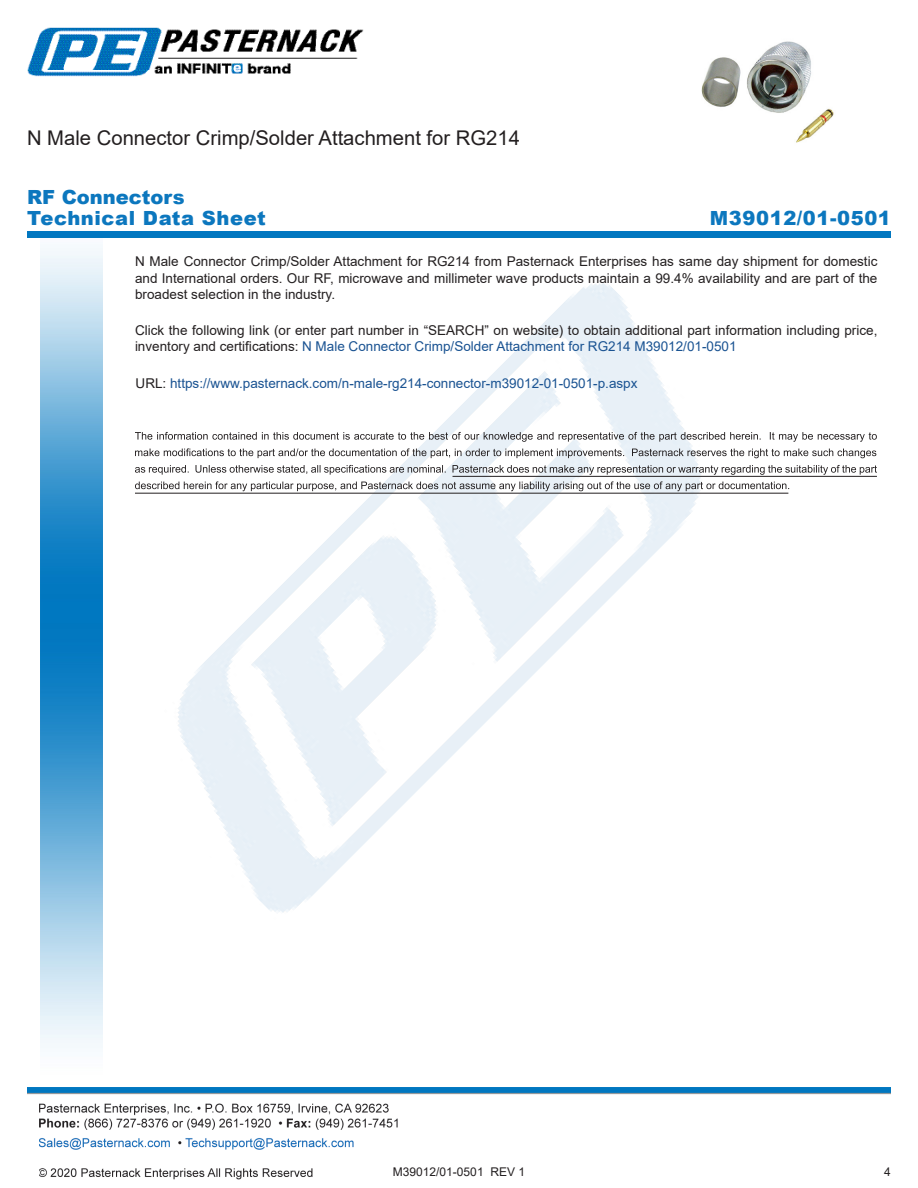
<style>
.page{position:relative;width:918px;height:1188px;background:#fff}
.page>*{position:absolute;margin:0;border:0;box-sizing:border-box;transform-origin:0 0}
.Web_Description_Para{font:20.25px "Arial";color:#231f20}
.t1{font:900 19.5px "Arial";letter-spacing:.03em;color:#0c77be}
.t2{font:900 19.5px "Arial";color:#0c77be}
.Web_Description_Para-2{font:13.5px/16.2px "Arial";color:#231f20;text-align:justify}
.Web_Description_Para-3{font:13.5px "Arial";color:#1a5392}
.t3{font:12px "Arial";color:#231f20}
.s1{color:#1a5392}
.s2{color:#231f20}
</style>
<div class="page">
<img style="left:39px;top:1103px;width:359px;height:77px">
<img style="left:102px;top:248px;width:719px;height:722px">
<img style="left:40px;top:237px;width:62px;height:811px">
<img style="left:27px;top:1088px;width:864px;height:7px">
<div style="left:27px;top:231px;width:864px;height:6px;background:#0177c0"></div>
<img style="left:27px;top:27px;width:337px;height:50px">
<svg style="left:135px;top:432px;width:742px;height:10px"></svg>
<svg style="left:135px;top:448px;width:741px;height:10px"></svg>
<svg style="left:135px;top:465px;width:742px;height:10px"></svg>
<svg style="left:135px;top:481px;width:654px;height:10px"></svg>
<hr style="left:453px;top:476px;width:424px;height:1px;background:#231f20">
<hr style="left:135px;top:493px;width:653px;height:1px;background:#231f20">
<img style="left:701px;top:41px;width:133px;height:102px">
<h1 class="Web_Description_Para" style="left:27px;top:124px;width:494px">N Male Connector Crimp/Solder Attachment for RG214</h1>
<p class="t2" style="left:27px;top:183px;width:159px">RF Connectors</p>
<p class="t1" style="left:27px;top:204px;width:240px">Technical Data Sheet</p>
<p class="t1" style="left:710px;top:203px;width:182px">M39012/01-0501</p>
<h1 class="Web_Description_Para-2" style="left:135px;top:253px;width:744px">N Male Connector Crimp/Solder Attachment for RG214 from Pasternack Enterprises has same day shipment for domestic and International orders. Our RF, microwave and millimeter wave products maintain a 99.4% availability and are part of the broadest selection in the industry.</h1>
<h1 class="Web_Description_Para-2" style="left:135px;top:322px;width:744px">Click the following link (or enter part number in “SEARCH” on website) to obtain additional part information including price, inventory and certifications: <span class="s1">N Male Connector Crimp/Solder Attachment for RG214 M39012/01-0501</span></h1>
<h1 class="Web_Description_Para-3" style="left:136px;top:374px;width:503px"><span class="s2">URL:</span> https://www.pasternack.com/n-male-rg214-connector-m39012-01-0501-p.aspx</h1>
<p class="t3" style="left:393px;top:1163px;width:134px">M39012/01-0501 REV 1</p>
<p class="t3" style="left:884px;top:1163px;width:8px">4</p>
</div>
